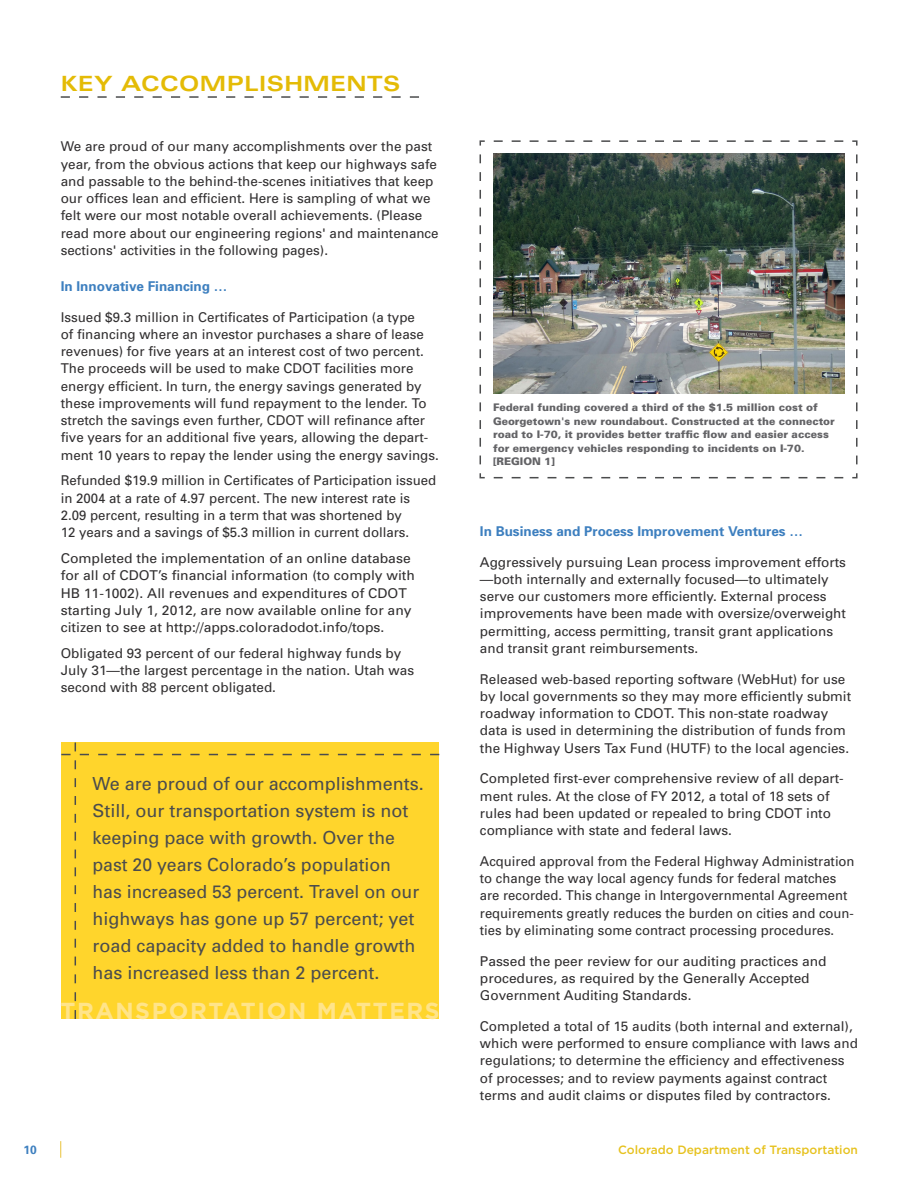
<style>
.page{position:relative;width:918px;height:1188px;background:#fff}
.page>*{position:absolute;margin:0;border:0;box-sizing:border-box;transform-origin:0 0}
.t1{font:700 23.1px "Gotham";letter-spacing:.07em;color:#ffe48a}
.Page_Heading{font:700 expanded 21px "Univers";letter-spacing:.02em;color:#e4bb06}
.Pull_Quote{font:18px/27px "Univers";color:#4b4c4d}
.Main_Copy{font:13.5px/17.2px "Univers";color:#312f30}
.Accomplishments{font:13.5px/17.2px "Univers";color:#312f30}
.Main_Copy-2{font:700 13.5px "Univers";color:#3d7fbf}
.t2{font:500 12px "Gotham";color:#e4bb06}
.t3{font:700 12px "Univers";color:#3d7fbf}
.t4{font:900 10.5px/13.5px "Univers";color:#636366}
</style>
<div class="page">
<svg style="left:60px;top:1141px;width:1px;height:17px"></svg>
<svg style="left:61px;top:96px;width:358px;height:2px"></svg>
<div style="left:61px;top:742px;width:378px;height:277px;background:#ffd52c"></div>
<svg style="left:479px;top:140px;width:379px;height:339px"></svg>
<img style="left:493px;top:154px;width:351px;height:239px">
<p class="Page_Heading" style="left:61px;top:72px;width:341px">KEY ACCOMPLISHMENTS</p>
<p class="Main_Copy" style="left:61px;top:138px;width:380px">We are proud of our many accomplishments over the past year, from the obvious actions that keep our highways safe and passable to the behind-the-scenes initiatives that keep our offices lean and efficient. Here is sampling of what we felt were our most notable overall achievements. (Please read more about our engineering regions' and maintenance sections' activities in the following pages).</p>
<p class="Main_Copy-2" style="left:61px;top:277px;width:168px">In Innovative Financing …</p>
<p class="Accomplishments" style="left:61px;top:308px;width:380px">Issued $9.3 million in Certificates of Participation (a type<br>of financing where an investor purchases a share of lease revenues) for five years at an interest cost of two percent.<br>The proceeds will be used to make CDOT facilities more energy efficient. In turn, the energy savings generated by these improvements will fund repayment to the lender. To stretch the savings even further, CDOT will refinance after five years for an additional five years, allowing the depart&shy;ment 10 years to repay the lender using the energy savings.</p>
<p class="Accomplishments" style="left:61px;top:472px;width:377px">Refunded $19.9 million in Certificates of Participation issued in 2004 at a rate of 4.97 percent. The new interest rate is 2.09 percent, resulting in a term that was shortened by<br>12 years and a savings of $5.3 million in current dollars.</p>
<p class="Accomplishments" style="left:61px;top:549px;width:356px">Completed the implementation of an online database for all of CDOT’s financial information (to comply with HB 11-1002). All revenues and expenditures of CDOT starting July 1, 2012, are now available online for any citizen to see at http://apps.coloradodot.info/tops.</p>
<p class="Accomplishments" style="left:61px;top:644px;width:355px">Obligated 93 percent of our federal highway funds by<br>July 31—the largest percentage in the nation. Utah was second with 88 percent obligated.</p>
<p class="Pull_Quote" style="left:92px;top:770px;width:333px">We are proud of our accomplishments.<br>Still, our transportation system is not keeping pace with growth. Over the past 20 years Colorado’s population has increased 53 percent. Travel on our highways has gone up 57 percent; yet road capacity added to handle growth has increased less than 2 percent.</p>
<p class="t1" style="left:60px;top:997px;width:381px">TRANSPORTATION MATTERS</p>
<p class="t4" style="left:493px;top:400px;width:343px">Federal funding covered a third of the $1.5 million cost of Georgetown's new roundabout. Constructed at the connector road to I-70, it provides better traffic flow and easier access for emergency vehicles responding to incidents on I-70. [REGION 1]</p>
<p class="Main_Copy-2" style="left:480px;top:522px;width:325px">In Business and Process Improvement Ventures …</p>
<p class="Main_Copy" style="left:480px;top:553px;width:368px">Aggressively pursuing Lean process improvement efforts —both internally and externally focused—to ultimately serve our customers more efficiently. External process improvements have been made with oversize/overweight permitting, access permitting, transit grant applications and transit grant reimbursements.</p>
<p class="Main_Copy" style="left:480px;top:670px;width:373px">Released web-based reporting software (WebHut) for use by local governments so they may more efficiently submit roadway information to CDOT. This non-state roadway data is used in determining the distribution of funds from the Highway Users Tax Fund (HUTF) to the local agencies.</p>
<p class="Main_Copy" style="left:480px;top:770px;width:365px">Completed first-ever comprehensive review of all depart&shy;ment rules. At the close of FY 2012, a total of 18 sets of rules had been updated or repealed to bring CDOT into compliance with state and federal laws.</p>
<p class="Main_Copy" style="left:480px;top:852px;width:376px">Acquired approval from the Federal Highway Administration to change the way local agency funds for federal matches are recorded. This change in Intergovernmental Agreement requirements greatly reduces the burden on cities and coun&shy;ties by eliminating some contract processing procedures.</p>
<p class="Main_Copy" style="left:480px;top:952px;width:348px">Passed the peer review for our auditing practices and procedures, as required by the Generally Accepted<br>Government Auditing Standards.</p>
<p class="Main_Copy" style="left:480px;top:1017px;width:380px">Completed a total of 15 audits (both internal and external), which were performed to ensure compliance with laws and regulations; to determine the efficiency and effectiveness of processes; and to review payments against contract terms and audit claims or disputes filed by contractors.</p>
<p class="t3" style="left:24px;top:1142px;width:15px">10</p>
<p class="t2" style="left:618px;top:1143px;width:241px">Colorado Department of Transportation</p>
</div>
